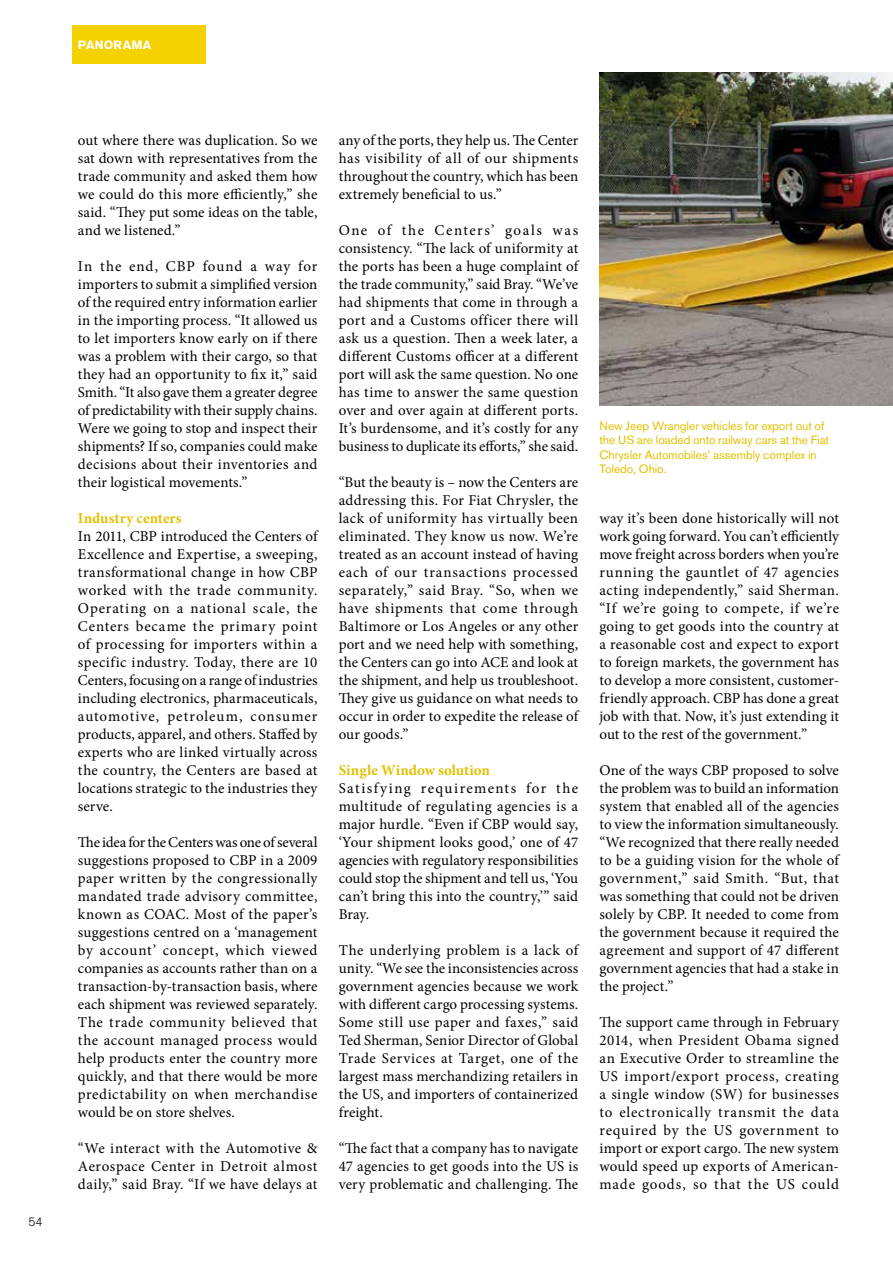
<style>
.page{position:relative;width:893px;height:1263px;background:#fff}
.page>*{position:absolute;margin:0;border:0;box-sizing:border-box;transform-origin:0 0}
.Body{font:15px/18px "Minion Pro";letter-spacing:.01em;color:#000;text-align:justify}
.Intertitre{font:700 15px "Minion Pro";color:#e1c100}
.Légende{font:12px/14.2px "Akzidenz Grotesk BE";letter-spacing:-.005em;color:#e1c100}
.t1{font:700 12px "Akzidenz Grotesk BE";letter-spacing:.025em;color:#fff}
.t2{font:300 12px "Akzidenz Grotesk BE";color:#000}
</style>
<div class="page">
<img style="left:599px;top:72px;width:294px;height:334px">
<div style="left:72px;top:25px;width:133px;height:39px;background:#f4d100"></div>
<p class="t2" style="left:28px;top:1215px;width:16px">54</p>
<p class="t1" style="left:78px;top:38px;width:75px">PANORAMA</p>
<p class="Body" style="left:78px;top:131px;width:241px">out where there was duplication. So we sat down with representatives from the trade community and asked them how we could do this more efficiently,” she said. “They put some ideas on the table, and we listened.”</p>
<p class="Body" style="left:78px;top:257px;width:241px">In the end, CBP found a way for importers to submit a simplified version of the required entry information earlier in the importing process. “It allowed us to let importers know early on if there was a problem with their cargo, so that they had an opportunity to fix it,” said Smith. “It also gave them a greater degree of predictability with their supply chains.<br>Were we going to stop and inspect their shipments? If so, companies could make decisions about their inventories and their logistical movements.”</p>
<p class="Intertitre" style="left:78px;top:507px;width:105px">Industry centers</p>
<p class="Body" style="left:78px;top:527px;width:241px">In 2011, CBP introduced the Centers of Excellence and Expertise, a sweeping, transformational change in how CBP worked with the trade community.<br>Operating on a national scale, the Centers became the primary point of processing for importers within a specific industry. Today, there are 10<br>Centers, focusing on a range of industries including electronics, pharmaceuticals, automotive, petroleum, consumer products, apparel, and others. Staffed by experts who are linked virtually across the country, the Centers are based at locations strategic to the industries they serve.</p>
<p class="Body" style="left:78px;top:833px;width:241px">The idea for the Centers was one of several suggestions proposed to CBP in a 2009 paper written by the congressionally mandated trade advisory committee, known as COAC. Most of the paper’s suggestions centred on a ‘management by account’ concept, which viewed companies as accounts rather than on a transaction-by-transaction basis, where each shipment was reviewed separately.<br>The trade community believed that the account managed process would help products enter the country more quickly, and that there would be more predictability on when merchandise would be on store shelves.</p>
<p class="Body" style="left:78px;top:1139px;width:241px">“We interact with the Automotive &amp; Aerospace Center in Detroit almost daily,” said Bray. “If we have delays at</p>
<p class="Body" style="left:339px;top:131px;width:241px">any of the ports, they help us. The Center has visibility of all of our shipments throughout the country, which has been extremely beneficial to us.”</p>
<p class="Body" style="left:339px;top:221px;width:241px">One of the Centers’ goals was consistency. “The lack of uniformity at the ports has been a huge complaint of the trade community,” said Bray. “We’ve had shipments that come in through a port and a Customs officer there will ask us a question. Then a week later, a different Customs officer at a different port will ask the same question. No one has time to answer the same question over and over again at different ports.<br>It’s burdensome, and it’s costly for any business to duplicate its efforts,” she said.</p>
<p class="Body" style="left:339px;top:473px;width:241px">“But the beauty is – now the Centers are addressing this. For Fiat Chrysler, the lack of uniformity has virtually been eliminated. They know us now. We’re treated as an account instead of having each of our transactions processed separately,” said Bray. “So, when we have shipments that come through Baltimore or Los Angeles or any other port and we need help with something, the Centers can go into ACE and look at the shipment, and help us troubleshoot.<br>They give us guidance on what needs to occur in order to expedite the release of our goods.”</p>
<p class="Intertitre" style="left:339px;top:759px;width:153px">Single Window solution</p>
<p class="Body" style="left:339px;top:779px;width:241px">Satisfying requirements for the multitude of regulating agencies is a major hurdle. “Even if CBP would say, ‘Your shipment looks good,’ one of 47 agencies with regulatory responsibilities could stop the shipment and tell us, ‘You can’t bring this into the country,’” said Bray.</p>
<p class="Body" style="left:339px;top:941px;width:241px">The underlying problem is a lack of unity. “We see the inconsistencies across government agencies because we work with different cargo processing systems.<br>Some still use paper and faxes,” said Ted Sherman, Senior Director of Global Trade Services at Target, one of the largest mass merchandizing retailers in the US, and importers of containerized freight.</p>
<p class="Body" style="left:339px;top:1139px;width:241px">“The fact that a company has to navigate 47 agencies to get goods into the US is very problematic and challenging. The</p>
<p class="Légende" style="left:599px;top:419px;width:231px">New Jeep Wrangler vehicles for export out of the US are loaded onto railway cars at the Fiat Chrysler Automobiles’ assembly complex in Toledo, Ohio.</p>
<p class="Body" style="left:599px;top:509px;width:241px">way it’s been done historically will not work going forward. You can’t efficiently move freight across borders when you’re running the gauntlet of 47 agencies acting independently,” said Sherman. “If we’re going to compete, if we’re going to get goods into the country at a reasonable cost and expect to export to foreign markets, the government has to develop a more consistent, customer&shy;friendly approach. CBP has done a great job with that. Now, it’s just extending it out to the rest of the government.”</p>
<p class="Body" style="left:599px;top:761px;width:241px">One of the ways CBP proposed to solve the problem was to build an information system that enabled all of the agencies to view the information simultaneously. “We recognized that there really needed to be a guiding vision for the whole of government,” said Smith. “But, that was something that could not be driven solely by CBP. It needed to come from the government because it required the agreement and support of 47 different government agencies that had a stake in the project.”</p>
<p class="Body" style="left:599px;top:1013px;width:241px">The support came through in February 2014, when President Obama signed an Executive Order to streamline the US import/export process, creating a single window (SW) for businesses to electronically transmit the data required by the US government to import or export cargo. The new system would speed up exports of American&shy;made goods, so that the US could</p>
</div>
